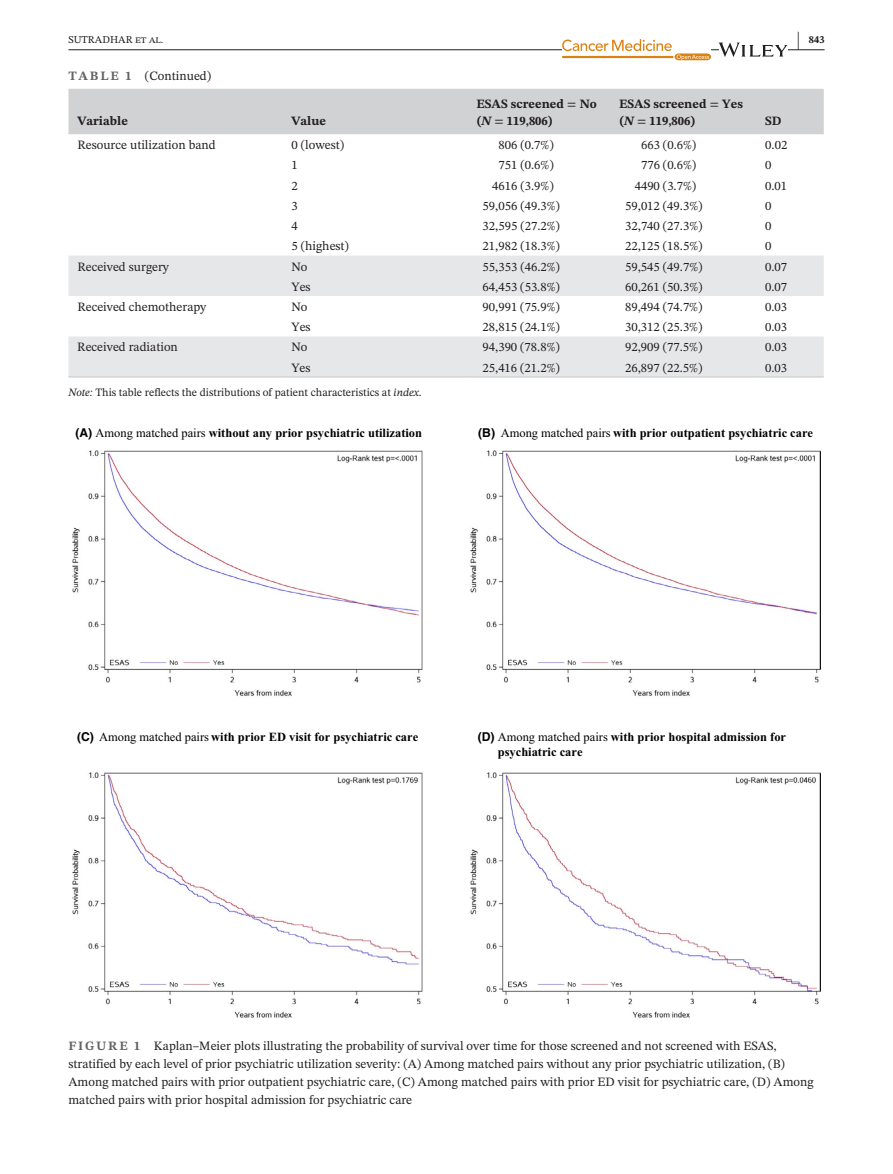
<style>
.page{position:relative;width:893px;height:1174px;background:#fff}
.page>*{position:absolute;margin:0;border:0;box-sizing:border-box;transform-origin:0 0}
.t1{font:700 21px "STIX Two Text";color:#231f20;scale:.42 1}
.t2{font:12.75px/18px "STIX Two Text";color:#231f20}
.t3{font:700 12.75px/17.2px "STIX Two Text";color:#231f20}
.t4{font:700 12.45px/15px "Times New Roman";color:#000}
.t5{font:11.25px "STIX Two Text";color:#231f20}
.t6{font:10.5px "STIX Two Text";color:#231f20}
.t7{font:700 10.5px "STIX Two Text";color:#231f20}
.s1{font-weight:700;color:#636366}
.s2{font-weight:400}
.s3{font-style:italic}
.s4{font-family:"Helvetica";font-size:12.15px}
</style>
<div class="page">
<hr style="left:68px;top:49px;width:756px;height:1px;background:#231f20">
<svg style="left:562px;top:39px;width:149px;height:21px"></svg>
<svg style="left:719px;top:43px;width:68px;height:14px"></svg>
<div style="left:68px;top:89px;width:756px;height:45px;background:#d1d2d4"></div>
<svg style="left:68px;top:255px;width:756px;height:121px;fill:#e6e7e9"></svg>
<hr style="left:68px;top:376px;width:215px;height:2px;background:#d1d2d4">
<hr style="left:283px;top:376px;width:184px;height:2px;background:#d1d2d4">
<hr style="left:467px;top:376px;width:143px;height:2px;background:#d1d2d4">
<hr style="left:610px;top:376px;width:146px;height:2px;background:#d1d2d4">
<hr style="left:756px;top:376px;width:68px;height:2px;background:#d1d2d4">
<img style="left:72px;top:451px;width:749px;height:566px">
<h1 class="t1" style="left:797px;top:24px;width:8px">|</h1>
<p class="t6" style="left:68px;top:32px;width:96px">SUTRADHAR et al.</p>
<p class="t7" style="left:809px;top:32px;width:17px">843</p>
<p class="t2" style="left:68px;top:66px;width:144px"><span class="s1">TABLE 1</span> (Continued)</p>
<p class="t3" style="left:77px;top:112px;width:52px">Variable</p>
<p class="t3" style="left:292px;top:112px;width:36px">Value</p>
<p class="t3" style="left:476px;top:95px;width:122px">ESAS screened <span class="s2">=</span> No (<span class="s3">N</span> <span class="s2">=</span> 119,806)</p>
<p class="t3" style="left:619px;top:95px;width:126px">ESAS screened <span class="s2">=</span> Yes (<span class="s3">N</span> <span class="s2">=</span> 119,806)</p>
<p class="t3" style="left:765px;top:112px;width:18px">SD</p>
<p class="t2" style="left:77px;top:136px;width:140px">Resource utilization band</p>
<p class="t2" style="left:292px;top:136px;width:54px">0 (lowest)</p>
<p class="t2" style="left:498px;top:136px;width:57px">806 (0.7%)</p>
<p class="t2" style="left:641px;top:136px;width:57px">663 (0.6%)</p>
<p class="t2" style="left:765px;top:136px;width:24px">0.02</p>
<p class="t2" style="left:291px;top:156px;width:8px">1</p>
<p class="t2" style="left:498px;top:156px;width:57px">751 (0.6%)</p>
<p class="t2" style="left:641px;top:156px;width:57px">776 (0.6%)</p>
<p class="t2" style="left:765px;top:156px;width:8px">0</p>
<p class="t2" style="left:291px;top:176px;width:8px">2</p>
<p class="t2" style="left:492px;top:176px;width:63px">4616 (3.9%)</p>
<p class="t2" style="left:635px;top:176px;width:63px">4490 (3.7%)</p>
<p class="t2" style="left:765px;top:176px;width:24px">0.01</p>
<p class="t2" style="left:291px;top:197px;width:8px">3</p>
<p class="t2" style="left:483px;top:197px;width:79px">59,056 (49.3%)</p>
<p class="t2" style="left:625px;top:197px;width:79px">59,012 (49.3%)</p>
<p class="t2" style="left:765px;top:197px;width:8px">0</p>
<p class="t2" style="left:291px;top:217px;width:8px">4</p>
<p class="t2" style="left:483px;top:217px;width:79px">32,595 (27.2%)</p>
<p class="t2" style="left:625px;top:217px;width:79px">32,740 (27.3%)</p>
<p class="t2" style="left:765px;top:217px;width:8px">0</p>
<p class="t2" style="left:291px;top:237px;width:59px">5 (highest)</p>
<p class="t2" style="left:483px;top:237px;width:79px">21,982 (18.3%)</p>
<p class="t2" style="left:625px;top:237px;width:79px">22,125 (18.5%)</p>
<p class="t2" style="left:765px;top:237px;width:8px">0</p>
<p class="t2" style="left:77px;top:257px;width:93px">Received surgery</p>
<p class="t2" style="left:291px;top:257px;width:18px">No</p>
<p class="t2" style="left:483px;top:257px;width:79px">55,353 (46.2%)</p>
<p class="t2" style="left:625px;top:257px;width:79px">59,545 (49.7%)</p>
<p class="t2" style="left:765px;top:257px;width:24px">0.07</p>
<p class="t2" style="left:291px;top:277px;width:21px">Yes</p>
<p class="t2" style="left:483px;top:277px;width:79px">64,453 (53.8%)</p>
<p class="t2" style="left:625px;top:277px;width:79px">60,261 (50.3%)</p>
<p class="t2" style="left:765px;top:277px;width:24px">0.07</p>
<p class="t2" style="left:77px;top:298px;width:131px">Received chemotherapy</p>
<p class="t2" style="left:291px;top:298px;width:18px">No</p>
<p class="t2" style="left:483px;top:298px;width:79px">90,991 (75.9%)</p>
<p class="t2" style="left:625px;top:298px;width:79px">89,494 (74.7%)</p>
<p class="t2" style="left:765px;top:298px;width:24px">0.03</p>
<p class="t2" style="left:291px;top:318px;width:21px">Yes</p>
<p class="t2" style="left:482px;top:318px;width:79px">28,815 (24.1%)</p>
<p class="t2" style="left:625px;top:318px;width:79px">30,312 (25.3%)</p>
<p class="t2" style="left:765px;top:318px;width:24px">0.03</p>
<p class="t2" style="left:77px;top:338px;width:102px">Received radiation</p>
<p class="t2" style="left:291px;top:338px;width:18px">No</p>
<p class="t2" style="left:482px;top:338px;width:79px">94,390 (78.8%)</p>
<p class="t2" style="left:625px;top:338px;width:79px">92,909 (77.5%)</p>
<p class="t2" style="left:765px;top:338px;width:24px">0.03</p>
<p class="t2" style="left:291px;top:358px;width:21px">Yes</p>
<p class="t2" style="left:482px;top:358px;width:79px">25,416 (21.2%)</p>
<p class="t2" style="left:625px;top:358px;width:79px">26,897 (22.5%)</p>
<p class="t2" style="left:765px;top:358px;width:24px">0.03</p>
<p class="t5" style="left:68px;top:384px;width:355px"><span class="s3">Note:</span> This table reflects the distributions of patient characteristics at <span class="s3">index</span>.</p>
<p class="t4" style="left:75px;top:424px;width:348px"><span class="s4">(A)</span> <span class="s2">Among matched pairs</span> without any prior psychiatric utilization</p>
<p class="t4" style="left:478px;top:424px;width:336px"><span class="s4">(B)</span> <span class="s2">Among matched pairs</span> with prior outpatient psychiatric care</p>
<p class="t4" style="left:77px;top:729px;width:343px"><span class="s4">(C)</span> <span class="s2">Among matched pairs</span> with prior ED visit for psychiatric care</p>
<p class="t4" style="left:498px;top:729px;width:290px;text-indent:-20px"><span class="s4">(D)</span> <span class="s2">Among matched pairs</span> with prior hospital admission for psychiatric care</p>
<p class="t2" style="left:68px;top:1036px;width:747px"><span class="s1">FIGURE 1</span> Kaplan–Meier plots illustrating the probability of survival over time for those screened and not screened with ESAS, stratified by each level of prior psychiatric utilization severity: (A) Among matched pairs without any prior psychiatric utilization, (B)<br>Among matched pairs with prior outpatient psychiatric care, (C) Among matched pairs with prior ED visit for psychiatric care, (D) Among matched pairs with prior hospital admission for psychiatric care</p>
</div>
